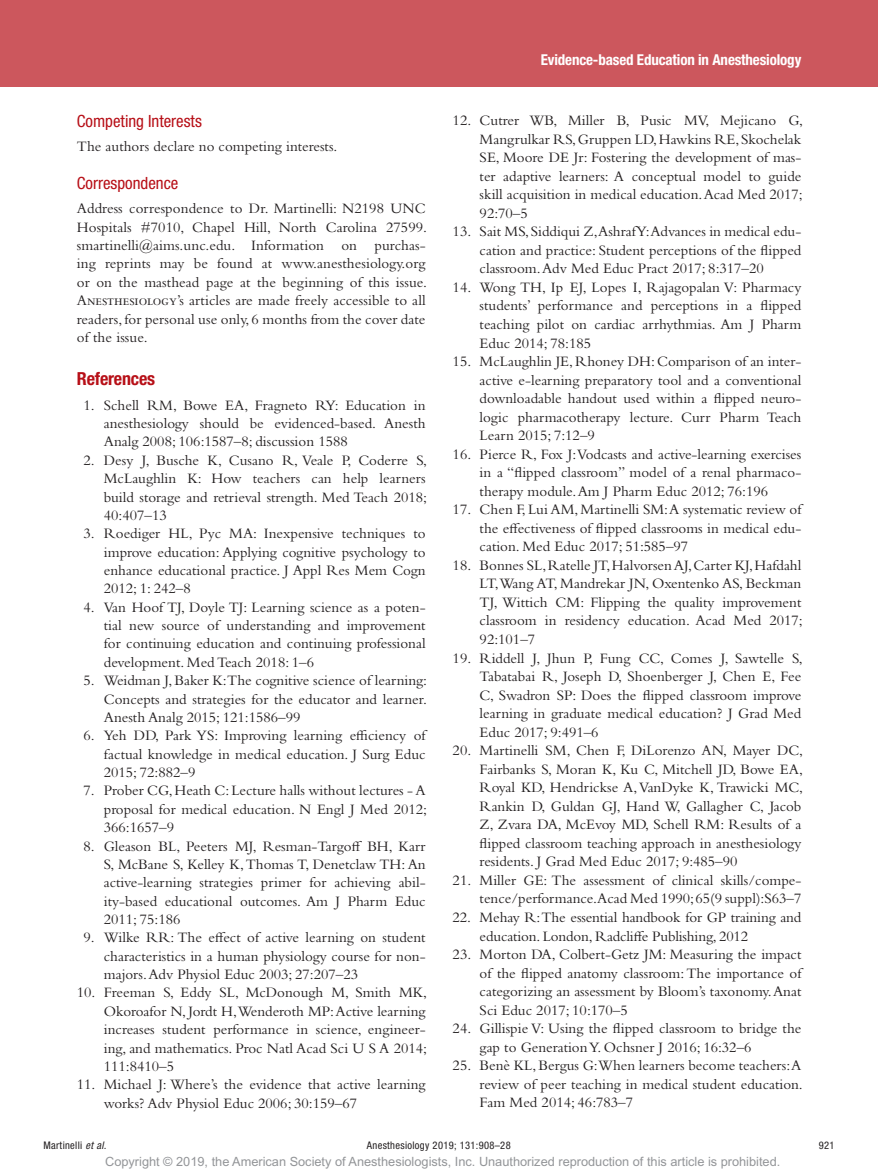
<style>
.page{position:relative;width:878px;height:1175px;background:#fff}
.page>*{position:absolute;margin:0;border:0;box-sizing:border-box;transform-origin:0 0}
.t1{font:700 condensed 18px "Helvetica Neue LT Std";letter-spacing:-.01em;color:#b70f17}
.t2{font:condensed 16.8px "Helvetica Neue LT Std";color:#b70f17}
.t3{font:15px/18.3px "Bembo Std";color:#231f20;text-align:justify}
.t4{font:700 condensed 15px "Helvetica Neue LT Std";letter-spacing:-.01em;color:#fff}
.t5{font:12.75px "Arial MT Std";color:#939598}
.t6{font:condensed 10.5px "Helvetica Neue LT Std";letter-spacing:.03em;color:#231f20}
.s1{font-style:italic}
</style>
<div class="page">
<div style="left:0;top:0;width:878px;height:86px;background:#cc575d"></div>
<p class="t2" style="left:77px;top:111px;width:126px">Competing Interests</p>
<p class="t3" style="left:77px;top:137px;width:262px">The authors declare no competing interests.</p>
<p class="t2" style="left:77px;top:173px;width:103px">Correspondence</p>
<p class="t3" style="left:77px;top:199px;width:352px">Address correspondence to Dr. Martinelli: N2198 UNC Hospitals #7010, Chapel Hill, North Carolina 27599. smartinelli@aims.unc.edu. Information on purchas&shy;ing reprints may be found at www.anesthesiology.org or on the masthead page at the beginning of this issue.<br>Anesthesiology’s articles are made freely accessible to all readers, for personal use only, 6 months from the cover date of the issue.</p>
<p class="t1" style="left:77px;top:368px;width:80px">References</p>
<p class="t3" style="left:104px;top:395px;width:323px;text-indent:-20px">1. Schell RM, Bowe EA, Fragneto RY: Education in anesthesiology should be evidenced-based. Anesth Analg 2008; 106:1587–8; discussion 1588</p>
<p class="t3" style="left:104px;top:451px;width:325px;text-indent:-20px">2. Desy J, Busche K, Cusano R, Veale P, Coderre S, McLaughlin K: How teachers can help learners build storage and retrieval strength. Med Teach 2018; 40:407–13</p>
<p class="t3" style="left:104px;top:524px;width:323px;text-indent:-20px">3. Roediger HL, Pyc MA: Inexpensive techniques to improve education: Applying cognitive psychology to enhance educational practice. J Appl Res Mem Cogn 2012; 1: 242–8</p>
<p class="t3" style="left:104px;top:597px;width:323px;text-indent:-20px">4. Van Hoof TJ, Doyle TJ: Learning science as a poten&shy;tial new source of understanding and improvement for continuing education and continuing professional development. Med Teach 2018: 1–6</p>
<p class="t3" style="left:104px;top:671px;width:325px;text-indent:-20px">5. Weidman J, Baker K:The cognitive science of learning:<br>Concepts and strategies for the educator and learner.<br>Anesth Analg 2015; 121:1586–99</p>
<p class="t3" style="left:104px;top:726px;width:323px;text-indent:-20px">6. Yeh DD, Park YS: Improving learning efficiency of factual knowledge in medical education. J Surg Educ 2015; 72:882–9</p>
<p class="t3" style="left:104px;top:781px;width:325px;text-indent:-20px">7. Prober CG, Heath C: Lecture halls without lectures - A proposal for medical education. N Engl J Med 2012; 366:1657–9</p>
<p class="t3" style="left:104px;top:836px;width:323px;text-indent:-20px">8. Gleason BL, Peeters MJ, Resman-Targoff BH, Karr S, McBane S, Kelley K, Thomas T, Denetclaw TH: An active-learning strategies primer for achieving abil&shy;ity-based educational outcomes. Am J Pharm Educ 2011; 75:186</p>
<p class="t3" style="left:104px;top:928px;width:323px;text-indent:-20px">9. Wilke RR: The effect of active learning on student characteristics in a human physiology course for non&shy;majors. Adv Physiol Educ 2003; 27:207–23</p>
<p class="t3" style="left:104px;top:983px;width:325px;text-indent:-27px">10. Freeman S, Eddy SL, McDonough M, Smith MK, Okoroafor N, Jordt H,Wenderoth MP: Active learning increases student performance in science, engineer&shy;ing, and mathematics. Proc Natl Acad Sci U S A 2014; 111:8410–5</p>
<p class="t3" style="left:104px;top:1075px;width:323px;text-indent:-27px">11. Michael J: Where’s the evidence that active learning works? Adv Physiol Educ 2006; 30:159–67</p>
<p class="t4" style="left:541px;top:51px;width:262px">Evidence-based Education in Anesthesiology</p>
<p class="t3" style="left:479px;top:111px;width:325px;text-indent:-27px">12. Cutrer WB, Miller B, Pusic MV, Mejicano G, Mangrulkar RS, Gruppen LD, Hawkins RE, Skochelak SE, Moore DE Jr: Fostering the development of mas&shy;ter adaptive learners: A conceptual model to guide skill acquisition in medical education. Acad Med 2017; 92:70–5</p>
<p class="t3" style="left:479px;top:222px;width:323px;text-indent:-27px">13. Sait MS, Siddiqui Z,Ashraf Y:Advances in medical edu&shy;cation and practice: Student perceptions of the flipped classroom. Adv Med Educ Pract 2017; 8:317–20</p>
<p class="t3" style="left:479px;top:278px;width:323px;text-indent:-27px">14. Wong TH, Ip EJ, Lopes I, Rajagopalan V: Pharmacy students’ performance and perceptions in a flipped teaching pilot on cardiac arrhythmias. Am J Pharm Educ 2014; 78:185</p>
<p class="t3" style="left:479px;top:352px;width:323px;text-indent:-27px">15. McLaughlin JE, Rhoney DH: Comparison of an inter&shy;active e-learning preparatory tool and a conventional downloadable handout used within a flipped neuro&shy;logic pharmacotherapy lecture. Curr Pharm Teach Learn 2015; 7:12–9</p>
<p class="t3" style="left:479px;top:444px;width:323px;text-indent:-27px">16. Pierce R, Fox J:Vodcasts and active-learning exercises in a “flipped classroom” model of a renal pharmaco&shy;therapy module. Am J Pharm Educ 2012; 76:196</p>
<p class="t3" style="left:479px;top:500px;width:323px;text-indent:-27px">17. Chen F, Lui AM, Martinelli SM: A systematic review of the effectiveness of flipped classrooms in medical edu&shy;cation. Med Educ 2017; 51:585–97</p>
<p class="t3" style="left:479px;top:555px;width:325px;text-indent:-27px">18. Bonnes SL, Ratelle JT, Halvorsen AJ, Carter KJ, Hafdahl LT,Wang AT, Mandrekar JN, Oxentenko AS, Beckman TJ, Wittich CM: Flipping the quality improvement classroom in residency education. Acad Med 2017; 92:101–7</p>
<p class="t3" style="left:479px;top:648px;width:325px;text-indent:-27px">19. Riddell J, Jhun P, Fung CC, Comes J, Sawtelle S, Tabatabai R, Joseph D, Shoenberger J, Chen E, Fee C, Swadron SP: Does the flipped classroom improve learning in graduate medical education? J Grad Med Educ 2017; 9:491–6</p>
<p class="t3" style="left:479px;top:741px;width:325px;text-indent:-27px">20. Martinelli SM, Chen F, DiLorenzo AN, Mayer DC, Fairbanks S, Moran K, Ku C, Mitchell JD, Bowe EA, Royal KD, Hendrickse A, VanDyke K, Trawicki MC, Rankin D, Guldan GJ, Hand W, Gallagher C, Jacob Z, Zvara DA, McEvoy MD, Schell RM: Results of a flipped classroom teaching approach in anesthesiology residents. J Grad Med Educ 2017; 9:485–90</p>
<p class="t3" style="left:452px;top:870px;width:350px;text-align:right">21. Miller GE: The assessment of clinical skills/compe&shy;tence/performance.Acad Med 1990; 65(9 suppl):S63–7</p>
<p class="t3" style="left:479px;top:907px;width:323px;text-indent:-27px">22. Mehay R: The essential handbook for GP training and education. London, Radcliffe Publishing, 2012</p>
<p class="t3" style="left:479px;top:944px;width:323px;text-indent:-27px">23. Morton DA, Colbert-Getz JM: Measuring the impact of the flipped anatomy classroom: The importance of categorizing an assessment by Bloom’s taxonomy. Anat Sci Educ 2017; 10:170–5</p>
<p class="t3" style="left:479px;top:1019px;width:323px;text-indent:-27px">24. Gillispie V: Using the flipped classroom to bridge the gap to Generation Y. Ochsner J 2016; 16:32–6</p>
<p class="t3" style="left:479px;top:1056px;width:325px;text-indent:-27px">25. Benè KL, Bergus G:When learners become teachers: A review of peer teaching in medical student education.<br>Fam Med 2014; 46:783–7</p>
<p class="t6" style="left:44px;top:1139px;width:64px">Martinelli <span class="s1">et al.</span></p>
<p class="t6" style="left:367px;top:1139px;width:145px">Anesthesiology 2019; 131:908–28</p>
<p class="t6" style="left:818px;top:1139px;width:17px">921</p>
<p class="t5" style="left:105px;top:1154px;width:676px">Copyright © 2019, the American Society of Anesthesiologists, Inc. Unauthorized reproduction of this article is prohibited.</p>
</div>
